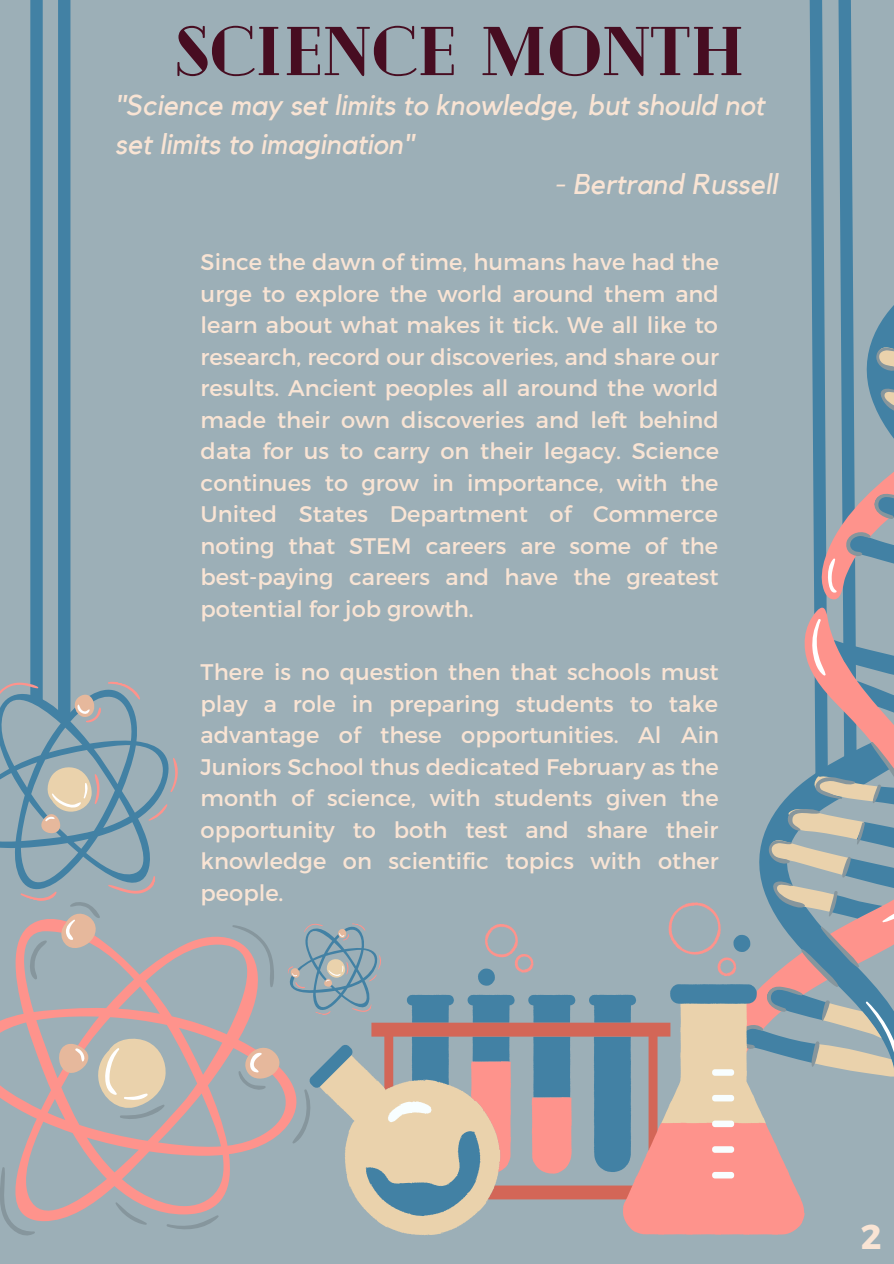
<style>
.page{position:relative;width:894px;height:1264px;background:#fff}
.page>*{position:absolute;margin:0;border:0;box-sizing:border-box;transform-origin:0 0}
.t1{font:900 68.85px "Cheque";color:#470d21}
.t2{font:700 34.5px "Montserrat";color:#f9e4d4}
.t3{font:italic 28.5px/39.5px "Kollektif";color:#f9e4d4}
.t4{font:22.5px/31.5px "Montserrat";color:#f9e4d4;text-align:justify}
</style>
<div class="page">
<div style="left:0;top:0;width:893px;height:1263px;background:#9cafb7"></div>
<svg style="left:0;top:928px;width:230px;height:307px"></svg>
<svg style="left:759px;top:790px;width:134px;height:287px"></svg>
<svg style="left:372px;top:1216px;width:393px;height:19px;fill:#ead2ac"></svg>
<svg style="left:347px;top:1178px;width:124px;height:38px;background:#a3b0aa"></svg>
<svg style="left:371px;top:1178px;width:100px;height:21px;background:#6792a5"></svg>
<svg style="left:471px;top:902px;width:333px;height:332px"></svg>
<svg style="left:794px;top:0;width:99px;height:790px"></svg>
<div style="left:30px;top:0;width:13px;height:700px;background:#4281a4"></div>
<svg style="left:0;top:649px;width:178px;height:279px"></svg>
<svg style="left:0;top:664px;width:108px;height:174px"></svg>
<svg style="left:58px;top:910px;width:676px;height:268px"></svg>
<div style="left:58px;top:0;width:12px;height:718px;background:#4281a4"></div>
<h1 class="t1" style="left:174px;top:6px;width:572px">SCIENCE MONTH</h1>
<p class="t3" style="left:115px;top:86px;width:651px">"Science may set limits to knowledge, but should not set limits to imagination"</p>
<p class="t3" style="left:554px;top:165px;width:224px">- Bertrand Russell</p>
<p class="t4" style="left:200px;top:245px;width:520px">Since the dawn of time, humans have had the urge to explore the world around them and learn about what makes it tick. We all like to research, record our discoveries, and share our results. Ancient peoples all around the world made their own discoveries and left behind data for us to carry on their legacy. Science continues to grow in importance, with the United States Department of Commerce noting that STEM careers are some of the best-paying careers and have the greatest potential for job growth.</p>
<p class="t4" style="left:200px;top:655px;width:520px">There is no question then that schools must play a role in preparing students to take advantage of these opportunities. Al Ain Juniors School thus dedicated February as the month of science, with students given the opportunity to both test and share their knowledge on scientific topics with other people.</p>
<h2 class="t2" style="left:860px;top:1214px;width:22px">2</h2>
</div>
